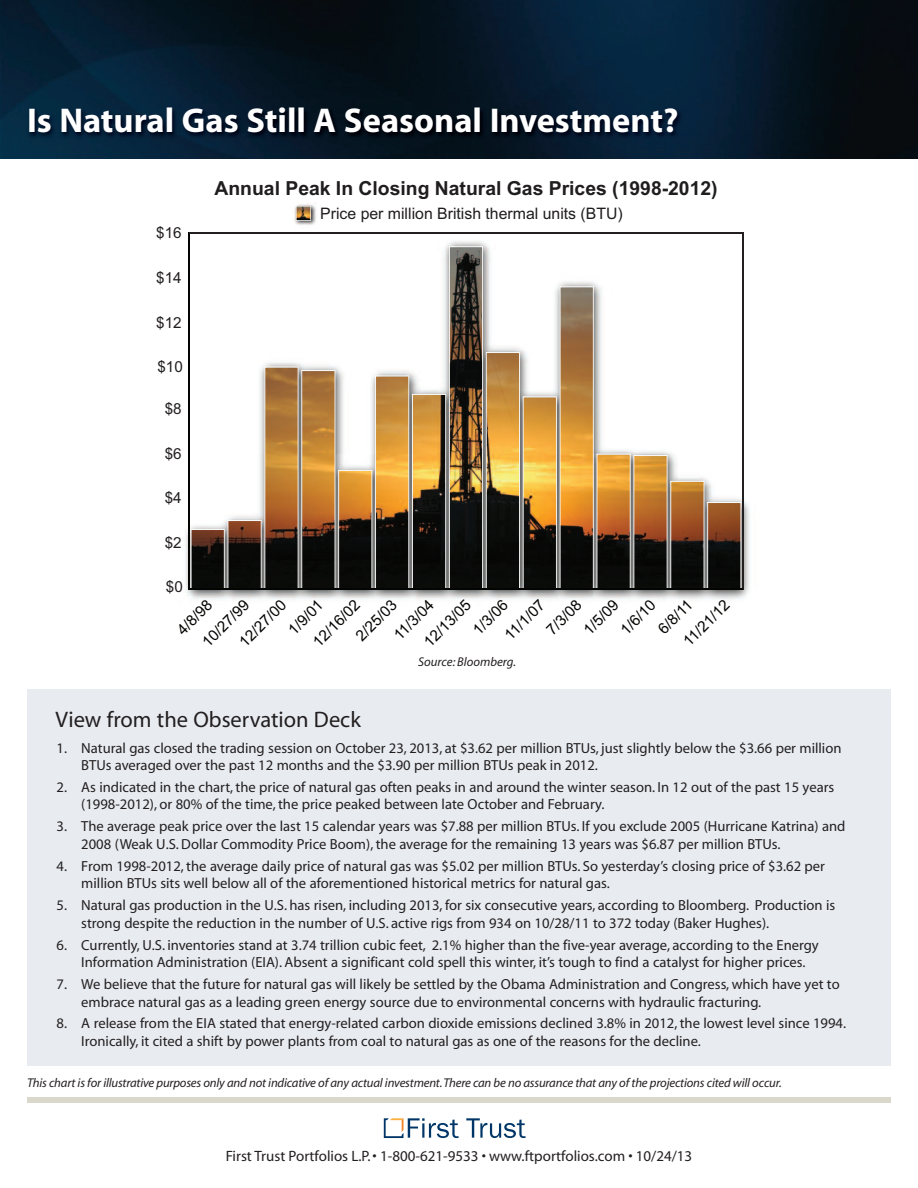
<style>
.page{position:relative;width:918px;height:1188px;background:#fff}
.page>*{position:absolute;margin:0;border:0;box-sizing:border-box;transform-origin:0 0}
.t1{font:700 34.5px "Myriad";color:#fff}
.t2{font:22.5px "Myriad";color:#231f20}
.t3{font:700 19.35px "Arial";color:#201d1e}
.t4{font:15.9px "Arial";color:#201d1e}
.t5{font:15.3px "Arial";color:#040503}
.t6{font:15.3px "Arial";color:#231f20}
.t7{font:15px "Myriad";color:#231f20}
.t8{font:14.7px/17.5px "Myriad";color:#231f20}
.t9{font:italic 12.75px "Myriad";letter-spacing:-.015em;color:#231f20}
</style>
<div class="page">
<div style="left:27px;top:689px;width:864px;height:377px;background:#e8ecf1"></div>
<img style="left:0;top:0;width:918px;height:159px">
<svg style="left:466px;top:1118px;width:60px;height:20px"></svg>
<svg style="left:384px;top:1118px;width:75px;height:20px"></svg>
<div style="left:27px;top:1097px;width:864px;height:6px;background:#dad8ca"></div>
<img style="left:21px;top:52px;width:857px;height:99px">
<img style="left:185px;top:232px;width:565px;height:368px">
<hr style="left:742px;top:232px;width:1px;height:358px;background:#231f20">
<img style="left:294px;top:203px;width:22px;height:22px">
<hr style="left:189px;top:232px;width:1px;height:358px;background:#040503">
<hr style="left:189px;top:232px;width:554px;height:1px;background:#231f20">
<svg style="left:191px;top:246px;width:550px;height:343px"></svg>
<hr style="left:189px;top:589px;width:554px;height:1px;background:#040503">
<svg style="left:296px;top:206px;width:15px;height:15px"></svg>
<h1 class="t1" style="left:27px;top:107px;width:653px">Is Natural Gas Still A Seasonal Investment?</h1>
<p class="t6" style="left:156px;top:223px;width:27px">$16</p>
<p class="t6" style="left:156px;top:268px;width:27px">$14</p>
<p class="t6" style="left:156px;top:312px;width:27px">$12</p>
<p class="t6" style="left:157px;top:357px;width:27px">$10</p>
<p class="t6" style="left:165px;top:399px;width:18px">$8</p>
<p class="t6" style="left:165px;top:443px;width:18px">$6</p>
<p class="t6" style="left:165px;top:488px;width:18px">$4</p>
<p class="t6" style="left:165px;top:532px;width:18px">$2</p>
<p class="t6" style="left:166px;top:577px;width:18px">$0</p>
<h3 class="t3" style="left:214px;top:175px;width:505px">Annual Peak In Closing Natural Gas Prices (1998-2012)</h3>
<p class="t4" style="left:320px;top:203px;width:304px">Price per million British thermal units (BTU)</p>
<p class="t5" style="left:173px;top:625px;width:44px;rotate:-45deg">4/8/98</p>
<p class="t5" style="left:198px;top:637px;width:61px;rotate:-45deg">10/27/99</p>
<p class="t5" style="left:235px;top:637px;width:61px;rotate:-45deg">12/27/00</p>
<p class="t5" style="left:283px;top:625px;width:44px;rotate:-45deg">1/9/01</p>
<p class="t5" style="left:351px;top:631px;width:52px;rotate:-45deg">2/25/03</p>
<p class="t5" style="left:308px;top:637px;width:61px;rotate:-45deg">12/16/02</p>
<p class="t5" style="left:389px;top:630px;width:51px;rotate:-45deg">11/3/04</p>
<p class="t5" style="left:419px;top:637px;width:61px;rotate:-45deg">12/13/05</p>
<p class="t5" style="left:468px;top:625px;width:44px;rotate:-45deg">1/3/06</p>
<p class="t5" style="left:500px;top:630px;width:51px;rotate:-45deg">11/1/07</p>
<p class="t5" style="left:542px;top:625px;width:44px;rotate:-45deg">7/3/08</p>
<p class="t5" style="left:579px;top:625px;width:44px;rotate:-45deg">1/5/09</p>
<p class="t5" style="left:616px;top:625px;width:44px;rotate:-45deg">1/6/10</p>
<p class="t5" style="left:654px;top:624px;width:43px;rotate:-45deg">6/8/11</p>
<p class="t5" style="left:679px;top:636px;width:60px;rotate:-45deg">11/21/12</p>
<p class="t9" style="left:418px;top:657px;width:99px">Source: Bloomberg.</p>
<h2 class="t2" style="left:56px;top:711px;width:307px">View from the Observation Deck</h2>
<p class="t8" style="left:81px;top:740px;width:762px;text-indent:-25px">1. Natural gas closed the trading session on October 23, 2013, at $3.62 per million BTUs, just slightly below the $3.66 per million<br>BTUs averaged over the past 12 months and the $3.90 per million BTUs peak in 2012.</p>
<p class="t8" style="left:81px;top:780px;width:755px;text-indent:-25px">2. As indicated in the chart, the price of natural gas often peaks in and around the winter season. In 12 out of the past 15 years (1998-2012), or 80% of the time, the price peaked between late October and February.</p>
<p class="t8" style="left:81px;top:819px;width:766px;text-indent:-25px">3. The average peak price over the last 15 calendar years was $7.88 per million BTUs. If you exclude 2005 (Hurricane Katrina) and<br>2008 (Weak U.S. Dollar Commodity Price Boom), the average for the remaining 13 years was $6.87 per million BTUs.</p>
<p class="t8" style="left:81px;top:858px;width:745px;text-indent:-25px">4. From 1998-2012, the average daily price of natural gas was $5.02 per million BTUs. So yesterday’s closing price of $3.62 per million BTUs sits well below all of the aforementioned historical metrics for natural gas.</p>
<p class="t8" style="left:81px;top:898px;width:755px;text-indent:-25px">5. Natural gas production in the U.S. has risen, including 2013, for six consecutive years, according to Bloomberg. Production is strong despite the reduction in the number of U.S. active rigs from 934 on 10/28/11 to 372 today (Baker Hughes).</p>
<p class="t8" style="left:81px;top:937px;width:739px;text-indent:-25px">6. Currently, U.S. inventories stand at 3.74 trillion cubic feet, 2.1% higher than the five-year average, according to the Energy<br>Information Administration (EIA). Absent a significant cold spell this winter, it’s tough to find a catalyst for higher prices.</p>
<p class="t8" style="left:81px;top:977px;width:760px;text-indent:-25px">7. We believe that the future for natural gas will likely be settled by the Obama Administration and Congress, which have yet to embrace natural gas as a leading green energy source due to environmental concerns with hydraulic fracturing.</p>
<p class="t8" style="left:81px;top:1016px;width:766px;text-indent:-25px">8. A release from the EIA stated that energy-related carbon dioxide emissions declined 3.8% in 2012, the lowest level since 1994.<br>Ironically, it cited a shift by power plants from coal to natural gas as one of the reasons for the decline.</p>
<p class="t9" style="left:27px;top:1078px;width:756px">This chart is for illustrative purposes only and not indicative of any actual investment.There can be no assurance that any of the projections cited will occur.</p>
<p class="t7" style="left:226px;top:1151px;width:468px">First Trust Portfolios L.P.• 1-800-621-9533 • www.ftportfolios.com • 10/24/13</p>
</div>
